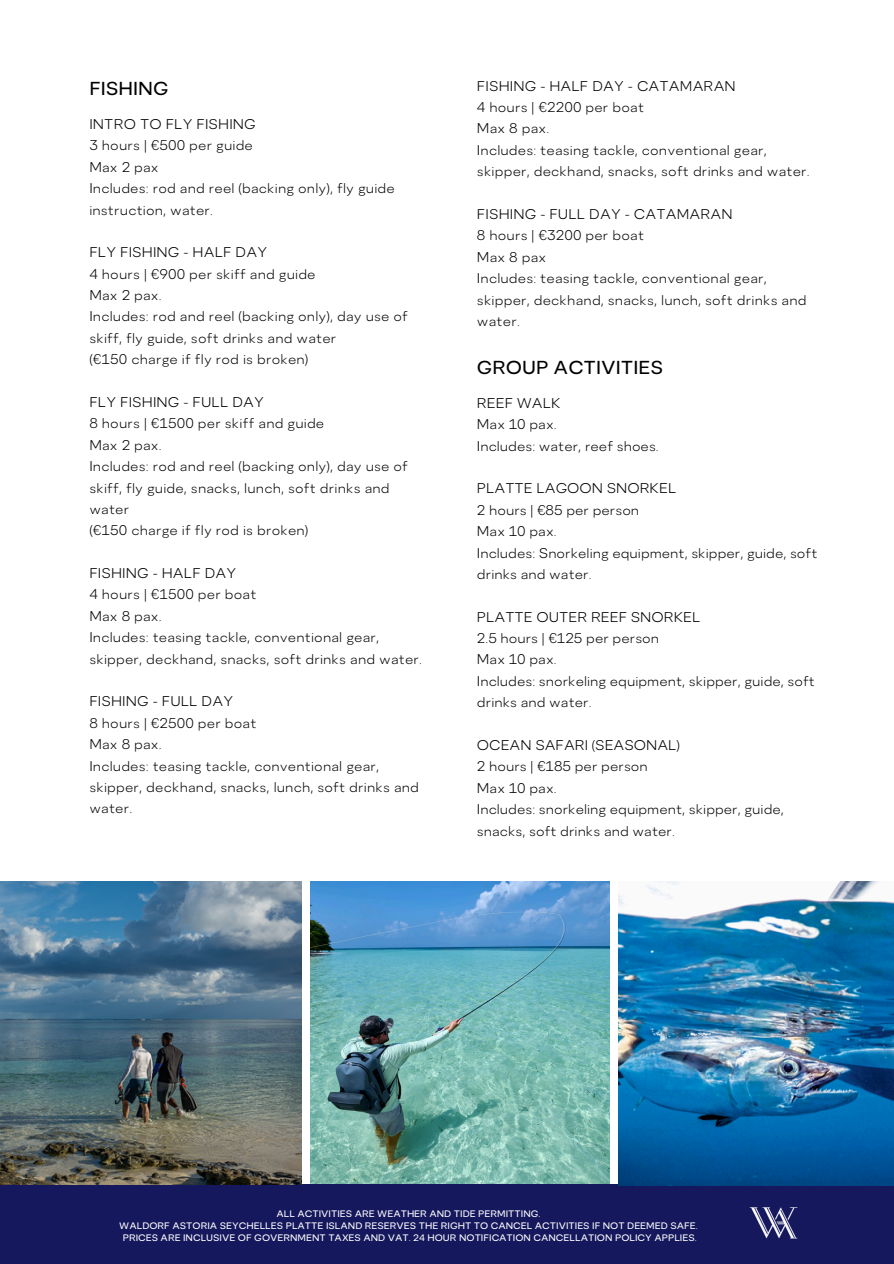
<style>
.page{position:relative;width:894px;height:1264px;background:#fff}
.page>*{position:absolute;margin:0;border:0;box-sizing:border-box;transform-origin:0 0}
.t1{font:18px "Astoria Sans";color:#000}
.t2{font:300 13.5px/21.3px "Astoria Sans";letter-spacing:.01em;color:#000}
.t3{font:9px/12px "Astoria Sans";color:#fff;text-align:center}
.t4{font:300 9px "Astoria Sans";color:#fff}
</style>
<div class="page">
<img style="left:310px;top:881px;width:299px;height:303px">
<div style="left:0;top:1184px;width:893px;height:79px;background:#15185d"></div>
<img style="left:749px;top:1207px;width:49px;height:32px">
<img style="left:0;top:881px;width:302px;height:303px">
<img style="left:618px;top:881px;width:275px;height:303px">
<p class="t1" style="left:89px;top:78px;width:81px">FISHING</p>
<h2 class="t2" style="left:89px;top:114px;width:307px">INTRO TO FLY FISHING<br>3 hours | €500 per guide<br>Max 2 pax<br>Includes: rod and reel (backing only), fly guide instruction, water.</h2>
<h2 class="t2" style="left:89px;top:242px;width:320px">FLY FISHING - HALF DAY<br>4 hours | €900 per skiff and guide<br>Max 2 pax.<br>Includes: rod and reel (backing only), day use of skiff, fly guide, soft drinks and water<br>(€150 charge if fly rod is broken)</h2>
<h2 class="t2" style="left:89px;top:391px;width:320px">FLY FISHING - FULL DAY<br>8 hours | €1500 per skiff and guide<br>Max 2 pax.<br>Includes: rod and reel (backing only), day use of skiff, fly guide, snacks, lunch, soft drinks and water<br>(€150 charge if fly rod is broken)</h2>
<p class="t2" style="left:89px;top:562px;width:334px">FISHING - HALF DAY<br>4 hours | €1500 per boat<br>Max 8 pax.<br>Includes: teasing tackle, conventional gear, skipper, deckhand, snacks, soft drinks and water.</p>
<p class="t2" style="left:89px;top:691px;width:331px">FISHING - FULL DAY<br>8 hours | €2500 per boat<br>Max 8 pax.<br>Includes: teasing tackle, conventional gear, skipper, deckhand, snacks, lunch, soft drinks and water.</p>
<h1 class="t2" style="left:477px;top:75px;width:334px">FISHING - HALF DAY - CATAMARAN<br>4 hours | €2200 per boat<br>Max 8 pax.<br>Includes: teasing tackle, conventional gear, skipper, deckhand, snacks, soft drinks and water.</h1>
<h2 class="t2" style="left:477px;top:204px;width:331px">FISHING - FULL DAY - CATAMARAN<br>8 hours | €3200 per boat<br>Max 8 pax<br>Includes: teasing tackle, conventional gear, skipper, deckhand, snacks, lunch, soft drinks and water.</h2>
<p class="t1" style="left:477px;top:357px;width:188px">GROUP ACTIVITIES</p>
<p class="t2" style="left:477px;top:392px;width:183px">REEF WALK<br>Max 10 pax.<br>Includes: water, reef shoes.</p>
<p class="t2" style="left:477px;top:478px;width:342px">PLATTE LAGOON SNORKEL<br>2 hours | €85 per person<br>Max 10 pax.<br>Includes: Snorkeling equipment, skipper, guide, soft drinks and water.</p>
<p class="t2" style="left:477px;top:606px;width:339px">PLATTE OUTER REEF SNORKEL<br>2.5 hours | €125 per person<br>Max 10 pax.<br>Includes: snorkeling equipment, skipper, guide, soft drinks and water.</p>
<h3 class="t2" style="left:477px;top:734px;width:308px">OCEAN SAFARI (SEASONAL)<br>2 hours | €185 per person<br>Max 10 pax.<br>Includes: snorkeling equipment, skipper, guide, snacks, soft drinks and water.</h3>
<h2 class="t3" style="left:119px;top:1208px;width:580px">ALL ACTIVITIES ARE WEATHER AND TIDE PERMITTING.<br>WALDORF ASTORIA SEYCHELLES PLATTE ISLAND RESERVES THE RIGHT TO CANCEL ACTIVITIES IF NOT DEEMED SAFE.<br>PRICES ARE INCLUSIVE OF GOVERNMENT TAXES AND VAT. 24 HOUR NOTIFICATION CANCELLATION POLICY APPLIES.</h2>
<h2 class="t4" style="left:45px;top:1220px;width:444px">Kindly advise your Personal Concierge or our Service Team of any allergies or dietary requirements.</h2>
</div>
